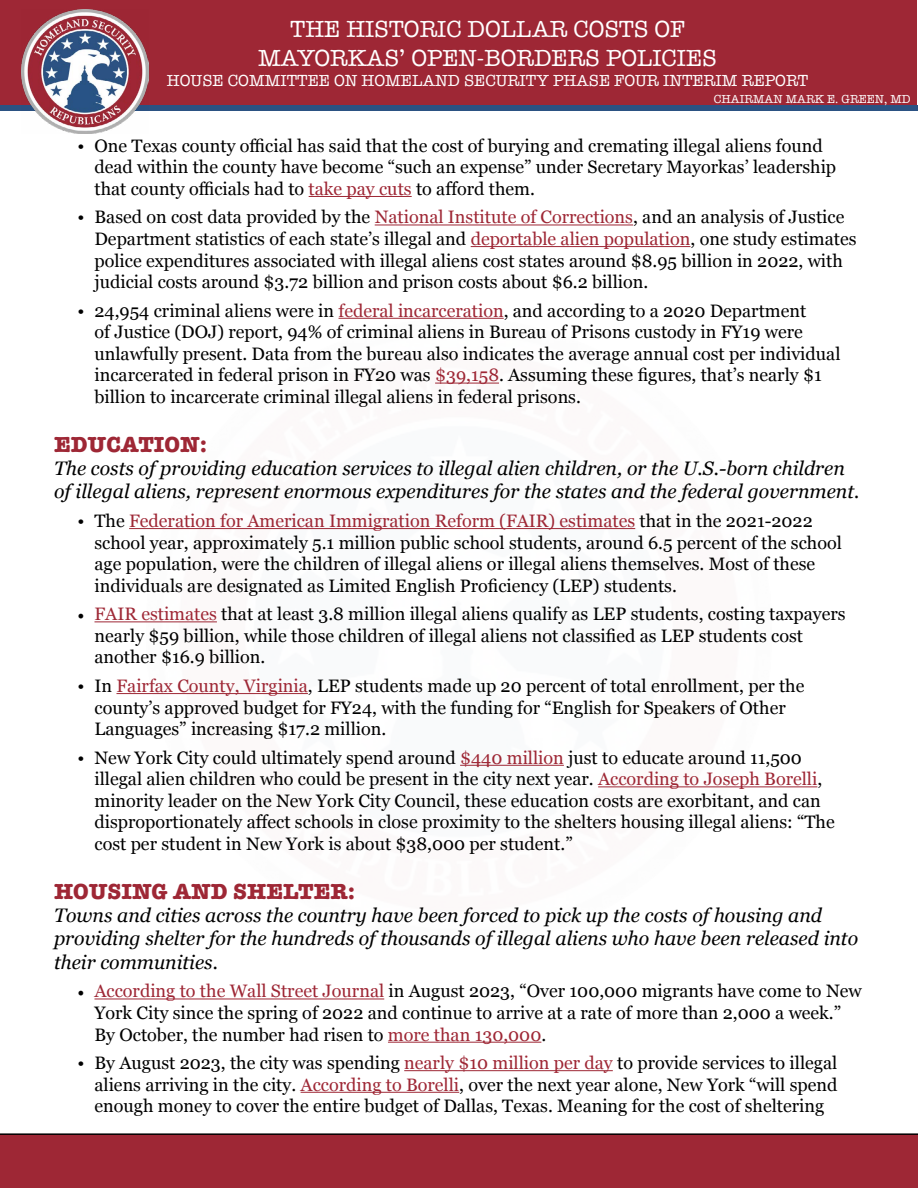
<style>
.page{position:relative;width:918px;height:1188px;background:#fff}
.page>*{position:absolute;margin:0;border:0;box-sizing:border-box;transform-origin:0 0}
.t1{font:24px/28.8px "American Typewriter";color:#fff;text-align:center}
.t2{font:700 22.5px "American Typewriter";color:#9e2735}
.t3{font:italic 19.5px/23.4px "Georgia";color:#000}
.t4{font:18px/21.6px "Georgia";color:#000}
.t5{font:16.5px "American Typewriter";color:#fff}
.t6{font:12px "American Typewriter";color:#fff}
.s1{color:#9e2735}
.s2{font-family:"Minion Pro"}
</style>
<div class="page">
<div style="left:1px;top:0;width:916px;height:111px;background:#9e2735"></div>
<div style="left:0;top:105px;width:918px;height:6px;background:#2b5283"></div>
<img style="left:21px;top:10px;width:128px;height:123px">
<div style="left:0;top:1133px;width:918px;height:55px;background:#9e2735"></div>
<hr style="left:309px;top:196px;width:103px;height:1px;background:#9e2735">
<hr style="left:375px;top:225px;width:258px;height:1px;background:#9e2735">
<hr style="left:471px;top:246px;width:220px;height:1px;background:#9e2735">
<hr style="left:339px;top:318px;width:165px;height:1px;background:#9e2735">
<hr style="left:435px;top:383px;width:64px;height:1px;background:#9e2735">
<hr style="left:129px;top:528px;width:506px;height:1px;background:#9e2735">
<hr style="left:94px;top:621px;width:123px;height:1px;background:#9e2735">
<hr style="left:116px;top:693px;width:192px;height:1px;background:#9e2735">
<hr style="left:460px;top:765px;width:104px;height:1px;background:#9e2735">
<hr style="left:598px;top:786px;width:219px;height:1px;background:#9e2735">
<hr style="left:94px;top:999px;width:290px;height:1px;background:#9e2735">
<hr style="left:388px;top:1042px;width:153px;height:1px;background:#9e2735">
<hr style="left:404px;top:1070px;width:209px;height:1px;background:#9e2735">
<hr style="left:301px;top:1092px;width:158px;height:1px;background:#9e2735">
<h1 class="t1" style="left:258px;top:14px;width:460px">THE HISTORIC DOLLAR COSTS OF<br>MAYORKAS’ OPEN-BORDERS POLICIES</h1>
<p class="t5" style="left:167px;top:67px;width:643px">HOUSE COMMITTEE ON HOMELAND SECURITY PHASE FOUR INTERIM REPORT</p>
<p class="t6" style="left:714px;top:90px;width:198px">CHAIRMAN MARK E. GREEN, MD</p>
<p class="t4" style="left:94px;top:134px;width:743px;text-indent:-17px">• One Texas county official has said that the cost of burying and cremating illegal aliens found dead within the county have become “such an expense” under Secretary Mayorkas’ leadership that county officials had to <span class="s1">take pay cuts</span> to afford them.</p>
<p class="t4" style="left:94px;top:206px;width:763px;text-indent:-17px">• Based on cost data provided by the <span class="s1">National Institute of Corrections</span>, and an analysis of Justice Department statistics of each state’s illegal and <span class="s1">deportable alien population</span>, one study estimates police expenditures associated with illegal aliens cost states around $8.95 billion in 2022, with judicial costs around $3.72 billion and prison costs about $6.2 billion.</p>
<p class="t4" style="left:94px;top:299px;width:748px;text-indent:-17px">• 24,954 criminal aliens were in <span class="s1">federal incarceration</span>, and according to a 2020 Department<br>of Justice (DOJ) report, 94% of criminal aliens in Bureau of Prisons custody in FY19 were unlawfully present. Data from the bureau also indicates the average annual cost per individual incarcerated in federal prison in FY20 was <span class="s1">$39,158</span>. Assuming these figures, that’s nearly $1 billion to incarcerate criminal illegal aliens in federal prisons.</p>
<p class="t2" style="left:54px;top:425px;width:155px">EDUCATION:</p>
<p class="t3" style="left:54px;top:456px;width:807px">The costs of providing education services to illegal alien children, or the U.S.-born children of illegal aliens, represent enormous expenditures for the states and the federal government.</p>
<p class="t4" style="left:95px;top:509px;width:749px;text-indent:-17px">• The <span class="s1">Federation for American Immigration Reform (FAIR) estimates</span> that in the 2021-2022 school year, approximately 5.1 million public school students, around 6.5 percent of the school age population, were the children of illegal aliens or illegal aliens themselves. Most of these individuals are designated as Limited English Proficiency (LEP) students.</p>
<p class="t4" style="left:95px;top:603px;width:753px;text-indent:-17px"><span class="s2">•</span> <span class="s1">FAIR estimates</span> that at least 3.8 million illegal aliens qualify as LEP students, costing taxpayers nearly $59 billion, while those children of illegal aliens not classified as LEP students cost another $16.9 billion.</p>
<p class="t4" style="left:95px;top:674px;width:711px;text-indent:-17px">• In <span class="s1">Fairfax County, Virginia</span>, LEP students made up 20 percent of total enrollment, per the county’s approved budget for FY24, with the funding for “English for Speakers of Other<br>Languages” increasing $17.2 million.</p>
<p class="t4" style="left:95px;top:746px;width:742px;text-indent:-17px">• New York City could ultimately spend around <span class="s1">$440 million</span> just to educate around 11,500 illegal alien children who could be present in the city next year. <span class="s1">According to Joseph Borelli</span>, minority leader on the New York City Council, these education costs are exorbitant, and can disproportionately affect schools in close proximity to the shelters housing illegal aliens: “The cost per student in New York is about $38,000 per student.”</p>
<p class="t2" style="left:54px;top:872px;width:303px">HOUSING AND SHELTER:</p>
<p class="t3" style="left:54px;top:903px;width:806px">Towns and cities across the country have been forced to pick up the costs of housing and providing shelter for the hundreds of thousands of illegal aliens who have been released into their communities.</p>
<p class="t4" style="left:94px;top:980px;width:769px;text-indent:-17px"><span class="s2">•</span> <span class="s1">According to the Wall Street Journal</span> in August 2023, “Over 100,000 migrants have come to New<br>York City since the spring of 2022 and continue to arrive at a rate of more than 2,000 a week.”<br>By October, the number had risen to <span class="s1">more than 130,000</span>.</p>
<p class="t4" style="left:94px;top:1051px;width:744px;text-align:justify;text-indent:-17px">• By August 2023, the city was spending <span class="s1">nearly $10 million per day</span> to provide services to illegal aliens arriving in the city. <span class="s1">According to Borelli</span>, over the next year alone, New York “will spend enough money to cover the entire budget of Dallas, Texas. Meaning for the cost of sheltering</p>
</div>
